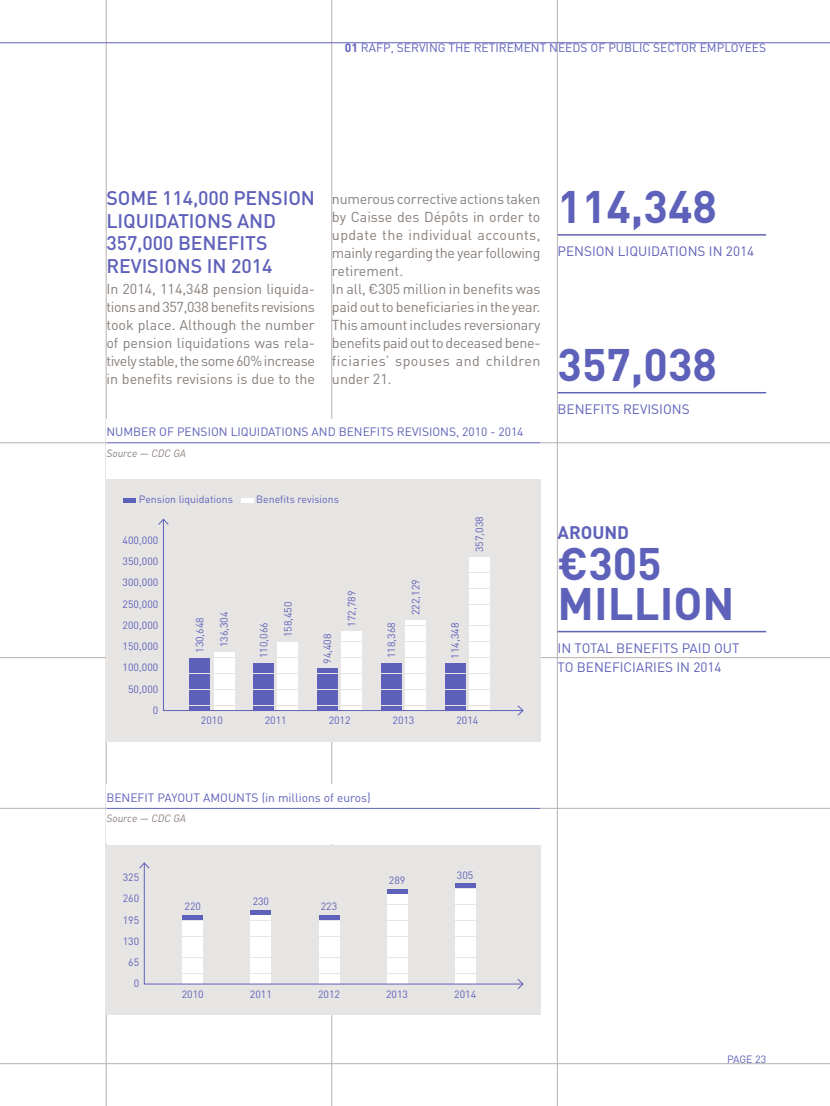
<style>
.page{position:relative;width:830px;height:1106px;background:#fff}
.page>*{position:absolute;margin:0;border:0;box-sizing:border-box;transform-origin:0 0}
.t1{font:700 45px/40.5px "DIN";color:#5e61b9}
.t2{font:500 19.5px/22.5px "DIN";letter-spacing:-.005em;color:#5e61b9}
.t3{font:700 18px "DIN";color:#5e61b9}
.t4{font:14.25px/18px "DIN";letter-spacing:-.015em;color:#877f7a;text-align:justify}
.t5{font:13.5px/19.5px "DIN";color:#5e61b9}
.t6{font:12px "DIN";color:#5e61b9}
.t7{font:10.5px "DIN";color:#5e61b9}
.t8{font:italic 10.5px "DIN";color:#877f7a}
.s1{font-weight:700}
</style>
<div class="page">
<hr style="left:106px;top:0;width:1px;height:1106px;background:#b7b2af">
<hr style="left:331px;top:0;width:1px;height:1106px;background:#b7b2af">
<hr style="left:557px;top:0;width:1px;height:1106px;background:#b7b2af">
<hr style="left:0;top:42px;width:829px;height:1px;background:#5e61b9">
<hr style="left:0;top:1063px;width:829px;height:1px;background:#b7b2af">
<hr style="left:0;top:442px;width:829px;height:1px;background:#b7b2af">
<hr style="left:0;top:657px;width:829px;height:1px;background:#b7b2af">
<hr style="left:0;top:808px;width:829px;height:1px;background:#b7b2af">
<hr style="left:557px;top:234px;width:208px;height:2px;background:#5e61b9">
<hr style="left:557px;top:392px;width:208px;height:1px;background:#5e61b9">
<hr style="left:557px;top:631px;width:208px;height:1px;background:#5e61b9">
<div style="left:106px;top:478px;width:434px;height:263px;background:#e7e5e4"></div>
<hr style="left:123px;top:499px;width:13px;height:4px;background:#5e61b9">
<hr style="left:241px;top:499px;width:12px;height:4px;background:#fff">
<div style="left:106px;top:419px;width:434px;height:59px;background:#fff"></div>
<hr style="left:106px;top:442px;width:434px;height:1px;background:#5e61b9">
<svg style="left:163px;top:525px;width:353px;height:186px"></svg>
<svg style="left:158px;top:518px;width:11px;height:7px"></svg>
<svg style="left:516px;top:705px;width:8px;height:11px"></svg>
<div style="left:106px;top:784px;width:434px;height:60px;background:#fff"></div>
<hr style="left:106px;top:808px;width:434px;height:1px;background:#5e61b9">
<div style="left:106px;top:845px;width:434px;height:169px;background:#e7e5e4"></div>
<svg style="left:143px;top:869px;width:373px;height:115px"></svg>
<svg style="left:139px;top:862px;width:11px;height:7px"></svg>
<svg style="left:516px;top:979px;width:8px;height:10px"></svg>
<p class="t6" style="left:345px;top:40px;width:422px"><span class="s1">01</span> RAFP, SERVING THE RETIREMENT NEEDS OF PUBLIC SECTOR EMPLOYEES</p>
<h2 class="t2" style="left:106px;top:186px;width:210px">SOME 114,000 PENSION<br>LIQUIDATIONS AND<br>357,000 BENEFITS<br>REVISIONS IN 2014</h2>
<p class="t4" style="left:106px;top:279px;width:210px">In 2014, 114,348 pension liquida&shy;tions and 357,038 benefits revisions took place. Although the number of pension liquidations was rela&shy;tively stable, the some 60% increase in benefits revisions is due to the</p>
<p class="t4" style="left:332px;top:189px;width:210px;text-align:left">numerous corrective actions taken by Caisse des Dépôts in order to update the individual accounts, mainly regarding the year following retirement.<br>In all, €305 million in benefits was paid out to beneficiaries in the year.<br>This amount includes reversionary benefits paid out to deceased bene&shy;ficiaries’ spouses and children under 21.</p>
<h1 class="t1" style="left:557px;top:185px;width:161px">114,348</h1>
<p class="t5" style="left:557px;top:241px;width:198px">PENSION LIQUIDATIONS IN 2014</p>
<h1 class="t1" style="left:557px;top:343px;width:161px">357,038</h1>
<p class="t5" style="left:557px;top:399px;width:133px">BENEFITS REVISIONS</p>
<p class="t6" style="left:106px;top:424px;width:418px">NUMBER OF PENSION LIQUIDATIONS AND BENEFITS REVISIONS, 2010 - 2014</p>
<p class="t8" style="left:106px;top:446px;width:81px">Source — CDC GA</p>
<p class="t7" style="left:139px;top:492px;width:96px">Pension liquidations</p>
<p class="t7" style="left:256px;top:492px;width:84px">Benefits revisions</p>
<p class="t7" style="left:123px;top:533px;width:37px">400,000</p>
<p class="t7" style="left:123px;top:554px;width:37px">350,000</p>
<p class="t7" style="left:123px;top:576px;width:37px">300,000</p>
<p class="t7" style="left:123px;top:597px;width:37px">250,000</p>
<p class="t7" style="left:123px;top:618px;width:37px">200,000</p>
<p class="t7" style="left:123px;top:639px;width:37px">150,000</p>
<p class="t7" style="left:123px;top:661px;width:37px">100,000</p>
<p class="t7" style="left:128px;top:682px;width:32px">50,000</p>
<p class="t7" style="left:153px;top:703px;width:7px">0</p>
<p class="t7" style="left:217px;top:647px;width:37px;rotate:-90deg">136,304</p>
<p class="t7" style="left:281px;top:637px;width:37px;rotate:-90deg">158,450</p>
<p class="t7" style="left:345px;top:626px;width:37px;rotate:-90deg">172,789</p>
<p class="t7" style="left:409px;top:615px;width:37px;rotate:-90deg">222,129</p>
<p class="t7" style="left:193px;top:653px;width:37px;rotate:-90deg">130,648</p>
<p class="t7" style="left:257px;top:658px;width:37px;rotate:-90deg">110,066</p>
<p class="t7" style="left:321px;top:664px;width:32px;rotate:-90deg">94,408</p>
<p class="t7" style="left:384px;top:658px;width:37px;rotate:-90deg">118,368</p>
<p class="t7" style="left:448px;top:658px;width:37px;rotate:-90deg">114,348</p>
<p class="t7" style="left:472px;top:552px;width:37px;rotate:-90deg">357,038</p>
<p class="t7" style="left:201px;top:713px;width:23px">2010</p>
<p class="t7" style="left:265px;top:713px;width:23px">2011</p>
<p class="t7" style="left:328px;top:713px;width:23px">2012</p>
<p class="t7" style="left:392px;top:713px;width:23px">2013</p>
<p class="t7" style="left:456px;top:713px;width:23px">2014</p>
<p class="t6" style="left:106px;top:789px;width:265px">BENEFIT PAYOUT AMOUNTS (in millions of euros)</p>
<p class="t8" style="left:106px;top:811px;width:81px">Source — CDC GA</p>
<p class="t7" style="left:123px;top:870px;width:18px">325</p>
<p class="t7" style="left:123px;top:892px;width:18px">260</p>
<p class="t7" style="left:123px;top:913px;width:18px">195</p>
<p class="t7" style="left:123px;top:934px;width:18px">130</p>
<p class="t7" style="left:128px;top:955px;width:12px">65</p>
<p class="t7" style="left:134px;top:977px;width:7px">0</p>
<p class="t7" style="left:184px;top:900px;width:18px">220</p>
<p class="t7" style="left:252px;top:894px;width:18px">230</p>
<p class="t7" style="left:320px;top:900px;width:18px">223</p>
<p class="t7" style="left:388px;top:873px;width:18px">289</p>
<p class="t7" style="left:457px;top:868px;width:18px">305</p>
<p class="t7" style="left:182px;top:987px;width:23px">2010</p>
<p class="t7" style="left:250px;top:987px;width:23px">2011</p>
<p class="t7" style="left:318px;top:987px;width:23px">2012</p>
<p class="t7" style="left:386px;top:987px;width:23px">2013</p>
<p class="t7" style="left:454px;top:987px;width:23px">2014</p>
<p class="t3" style="left:557px;top:521px;width:73px">AROUND</p>
<h1 class="t1" style="left:557px;top:541px;width:178px">€305<br>MILLION</h1>
<p class="t5" style="left:557px;top:637px;width:183px">IN TOTAL BENEFITS PAID OUT<br>TO BENEFICIARIES IN 2014</p>
<p class="t7" style="left:726px;top:1053px;width:41px">PAGE 23</p>
</div>
